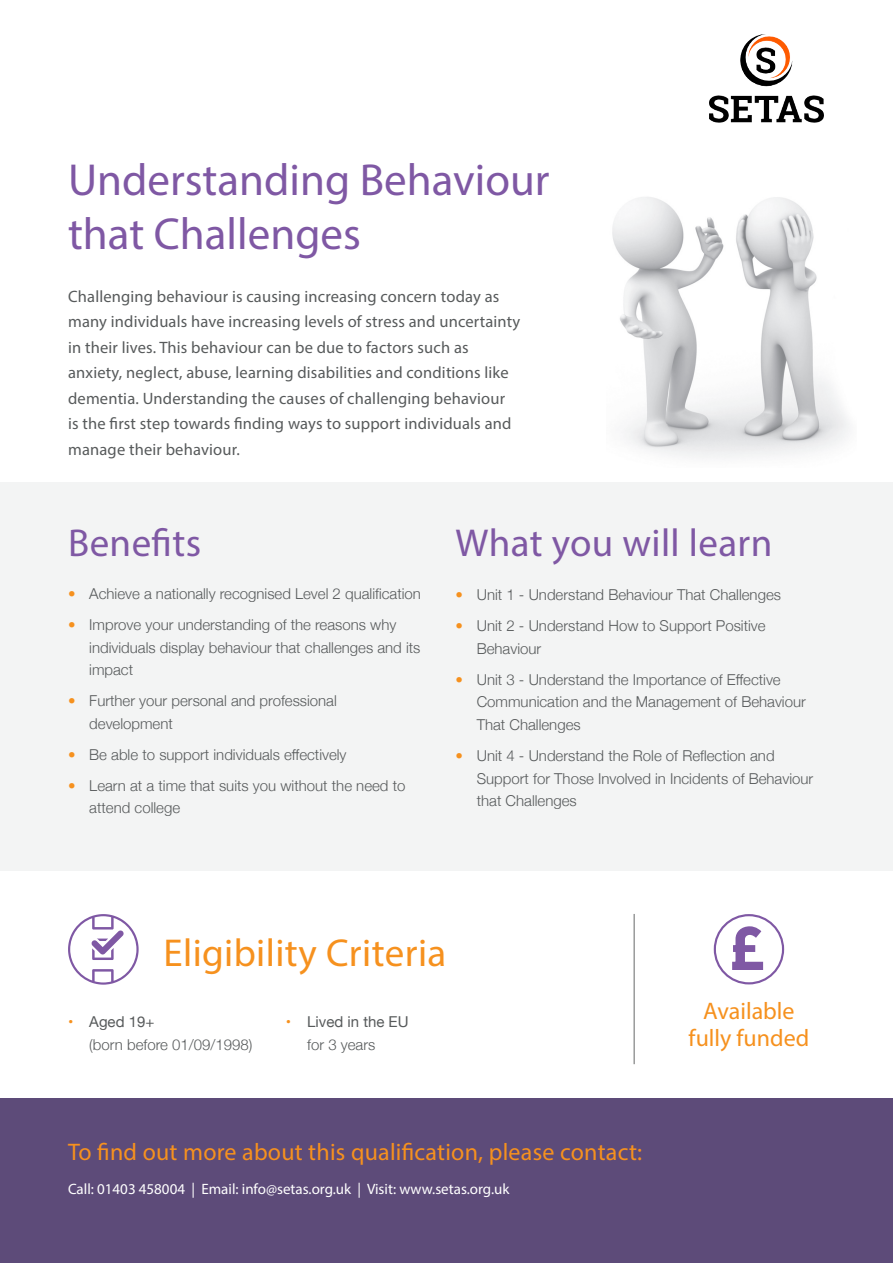
<style>
.page{position:relative;width:893px;height:1263px;background:#fff}
.page>*{position:absolute;margin:0;border:0;box-sizing:border-box;transform-origin:0 0}
.t1{font:45px/54px "Myriad Pro";color:#7f58a4}
.t2{font:39px "Myriad Pro";letter-spacing:.01em;color:#7f58a4}
.t3{font:39px "Myriad Pro";letter-spacing:.01em;color:#f6911e}
.t4{font:24px/27px "Myriad Pro";letter-spacing:.01em;color:#f6911e;text-align:center}
.Intro{font:16.5px/25.5px "Myriad Pro";letter-spacing:.01em;color:#575a5b}
.t5{font:300 15px/22.5px "Helvetica Neue";color:#575a5b}
.t6{font:15px "Myriad Pro";color:#fff}
.t7{font:15px/22.5px "Helvetica Neue";color:#575a5b}
.s1{color:#f6911e}
.s2{font-weight:400;color:#f6911e}
.s3{font-weight:400}
.s4{font-weight:300}
</style>
<div class="page">
<div style="left:0;top:1098px;width:893px;height:165px;background:#5d4b79"></div>
<hr style="left:634px;top:914px;width:1px;height:150px;background:#666969">
<svg style="left:68px;top:914px;width:71px;height:71px"></svg>
<svg style="left:714px;top:914px;width:70px;height:70px"></svg>
<img style="left:709px;top:34px;width:115px;height:89px">
<div style="left:0;top:482px;width:893px;height:388px;background:#f3f4f4"></div>
<img style="left:612px;top:197px;width:237px;height:261px">
<h1 class="t1" style="left:68px;top:153px;width:483px">Understanding Behaviour that Challenges</h1>
<p class="Intro" style="left:68px;top:283px;width:454px">Challenging behaviour is causing increasing concern today as many individuals have increasing levels of stress and uncertainty in their lives. This behaviour can be due to factors such as anxiety, neglect, abuse, learning disabilities and conditions like dementia. Understanding the causes of challenging behaviour<br>is the first step towards finding ways to support individuals and manage their behaviour.</p>
<h3 class="t2" style="left:68px;top:519px;width:135px">Benefits</h3>
<h3 class="t2" style="left:455px;top:519px;width:319px">What you will learn</h3>
<p class="t5" style="left:68px;top:582px;width:354px"><span class="s1">•</span> Achieve a nationally recognised Level 2 qualification</p>
<p class="t5" style="left:89px;top:613px;width:333px;text-indent:-21px"><span class="s1">•</span> Improve your understanding of the reasons why individuals display behaviour that challenges and its impact</p>
<p class="t5" style="left:89px;top:689px;width:249px;text-indent:-21px"><span class="s1">•</span> Further your personal and professional development</p>
<p class="t5" style="left:68px;top:742px;width:280px"><span class="s1">•</span> Be able to support individuals effectively</p>
<p class="t5" style="left:89px;top:773px;width:318px;text-indent:-21px"><span class="s1">•</span> Learn at a time that suits you without the need to attend college</p>
<p class="t5" style="left:455px;top:583px;width:327px"><span class="s1">•</span> Unit 1 - Understand Behaviour That Challenges</p>
<p class="t5" style="left:477px;top:614px;width:290px;text-indent:-21px"><span class="s1">•</span> Unit 2 - Understand How to Support Positive<br>Behaviour</p>
<p class="t5" style="left:477px;top:667px;width:331px;text-indent:-21px"><span class="s1">•</span> Unit 3 - Understand the Importance of Effective<br>Communication and the Management of Behaviour<br>That Challenges</p>
<p class="t5" style="left:477px;top:743px;width:338px;text-indent:-21px"><span class="s1">•</span> Unit 4 - Understand the Role of Reflection and<br>Support for Those Involved in Incidents of Behaviour that Challenges</p>
<h2 class="t3" style="left:164px;top:929px;width:284px">Eligibility Criteria</h2>
<p class="t5" style="left:89px;top:1009px;width:165px;text-indent:-21px"><span class="s2">•</span> <span class="s3">Aged 19+<br></span>(born before 01/09/1998)</p>
<p class="t7" style="left:307px;top:1011px;width:103px;text-indent:-21px"><span class="s1">•</span> Lived in the EU <span class="s4">for 3 years</span></p>
<h3 class="t4" style="left:689px;top:997px;width:122px">Available fully funded</h3>
<h3 class="t4" style="left:68px;top:1138px;width:576px">To find out more about this qualification, please contact:</h3>
<p class="t6" style="left:68px;top:1179px;width:443px">Call: 01403 458004 | Email: info@setas.org.uk | Visit: www.setas.org.uk</p>
</div>
